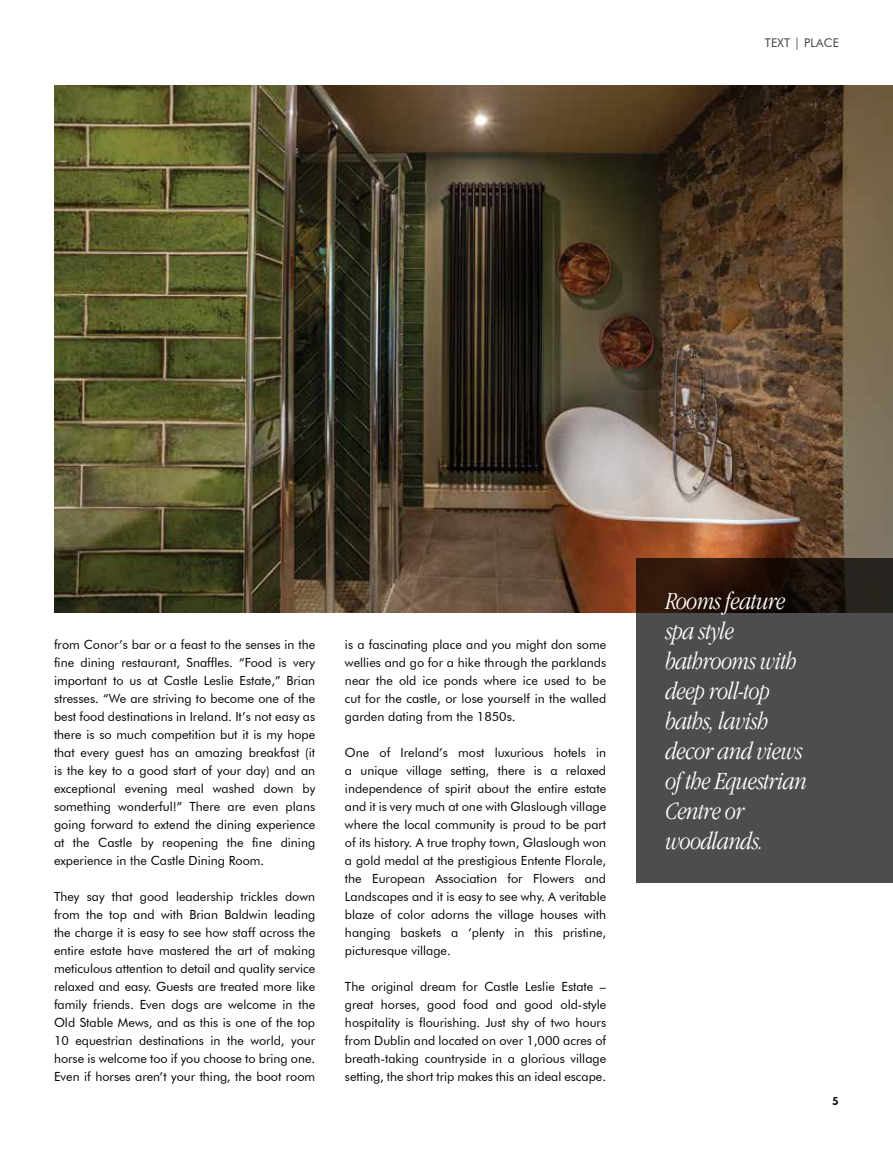
<style>
.page{position:relative;width:893px;height:1149px;background:#fff}
.page>*{position:absolute;margin:0;border:0;box-sizing:border-box;transform-origin:0 0}
.t1{font:italic 300 25.5px/30px "Apple Garamond";letter-spacing:-.02em;color:#fff}
.t2{font:12.6px/18px "Futura BT";color:#000;text-align:justify}
.t3{font:12px "Futura BT";letter-spacing:.02em;color:#414042}
.t4{font:10.5px "Futura ICG Demi";color:#000}
</style>
<div class="page">
<img style="left:54px;top:85px;width:839px;height:527px">
<svg style="left:636px;top:558px;width:257px;height:324px;background:#464342"></svg>
<p class="t3" style="left:765px;top:36px;width:76px">TEXT | PLACE</p>
<p class="t2" style="left:54px;top:634px;width:263px">from Conor’s bar or a feast to the senses in the fine dining restaurant, Snaffles. “Food is very important to us at Castle Leslie Estate,” Brian stresses. “We are striving to become one of the best food destinations in Ireland. It’s not easy as there is so much competition but it is my hope that every guest has an amazing breakfast (it is the key to a good start of your day) and an exceptional evening meal washed down by something wonderful!” There are even plans going forward to extend the dining experience at the Castle by reopening the fine dining experience in the Castle Dining Room.</p>
<p class="t2" style="left:54px;top:886px;width:263px">They say that good leadership trickles down from the top and with Brian Baldwin leading the charge it is easy to see how staff across the entire estate have mastered the art of making meticulous attention to detail and quality service relaxed and easy. Guests are treated more like family friends. Even dogs are welcome in the Old Stable Mews, and as this is one of the top 10 equestrian destinations in the world, your horse is welcome too if you choose to bring one.<br>Even if horses aren’t your thing, the boot room</p>
<p class="t2" style="left:345px;top:635px;width:263px">is a fascinating place and you might don some wellies and go for a hike through the parklands near the old ice ponds where ice used to be cut for the castle, or lose yourself in the walled garden dating from the 1850s.</p>
<p class="t2" style="left:345px;top:743px;width:263px">One of Ireland’s most luxurious hotels in a unique village setting, there is a relaxed independence of spirit about the entire estate and it is very much at one with Glaslough village where the local community is proud to be part of its history. A true trophy town, Glaslough won a gold medal at the prestigious Entente Florale, the European Association for Flowers and Landscapes and it is easy to see why. A veritable blaze of color adorns the village houses with hanging baskets a ‘plenty in this pristine, picturesque village.</p>
<p class="t2" style="left:345px;top:977px;width:263px">The original dream for Castle Leslie Estate – great horses, good food and good old-style hospitality is flourishing. Just shy of two hours from Dublin and located on over 1,000 acres of breath-taking countryside in a glorious village setting, the short trip makes this an ideal escape.</p>
<h1 class="t1" style="left:666px;top:585px;width:143px">Rooms feature spa style bathrooms with deep roll-top baths, lavish decor and views of the Equestrian<br>Centre or woodlands.</h1>
<p class="t4" style="left:832px;top:1093px;width:9px">5</p>
</div>
